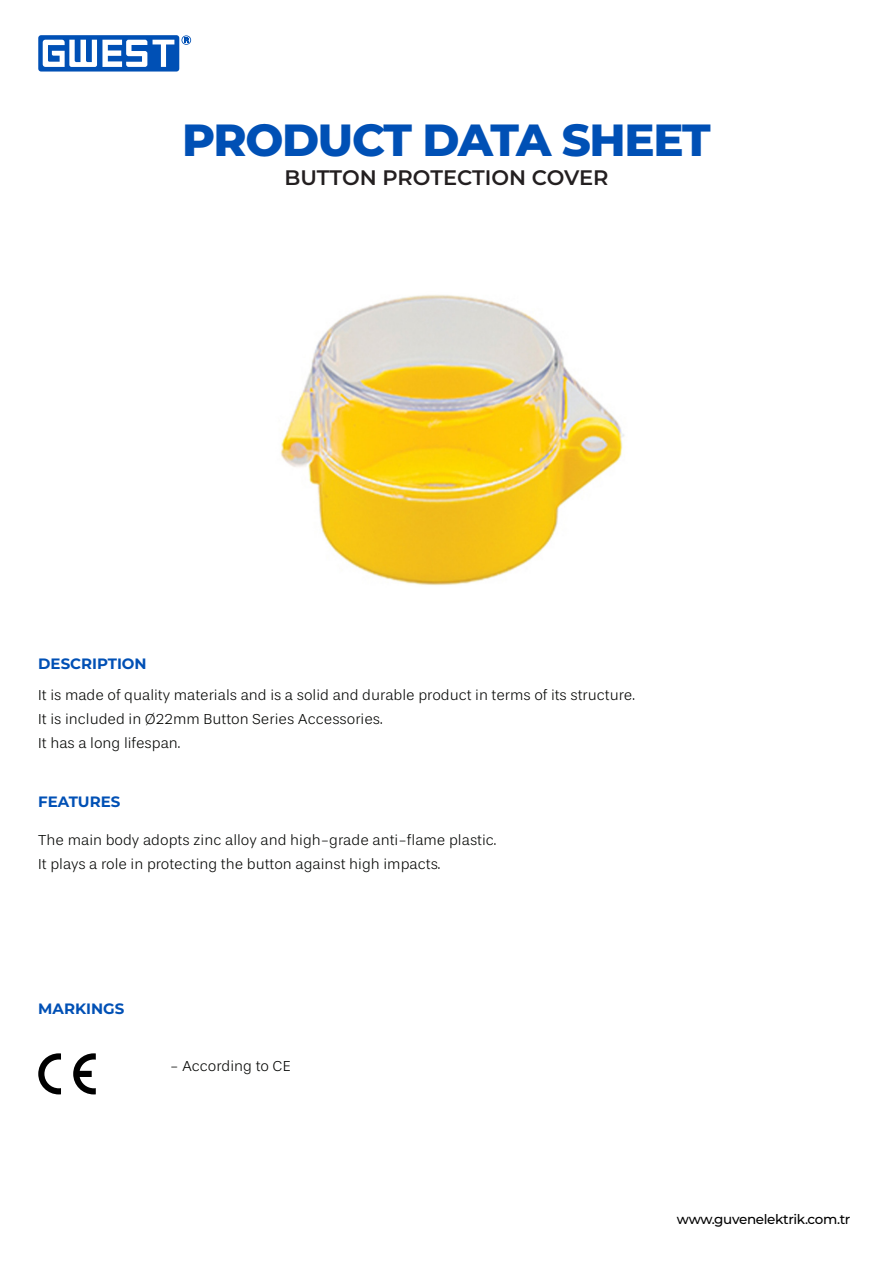
<style>
.page{position:relative;width:893px;height:1263px;background:#fff}
.page>*{position:absolute;margin:0;border:0;box-sizing:border-box;transform-origin:0 0}
.Category_3_Description{font:800 45px "Montserrat";letter-spacing:-.03em;color:#0050b5}
.Category_3_Description-2{font:600 21px "Montserrat";color:#231f20}
.t1{font:300 15px "Stevie Sans";color:#040503}
.t2{font:700 15px "Montserrat";color:#0050b5}
.t3{font:500 13.5px "Montserrat";letter-spacing:-.025em;color:#000}
</style>
<div class="page">
<div style="left:38px;top:35px;width:141px;height:36px;background:#0050b5;border-radius:3px"></div>
<svg style="left:43px;top:40px;width:104px;height:27px"></svg>
<svg style="left:153px;top:40px;width:21px;height:27px"></svg>
<svg style="left:181px;top:35px;width:10px;height:10px"></svg>
<svg style="left:73px;top:1053px;width:23px;height:41px"></svg>
<svg style="left:38px;top:1053px;width:23px;height:41px"></svg>
<img style="left:280px;top:295px;width:344px;height:290px">
<p class="Category_3_Description" style="left:182px;top:107px;width:530px">PRODUCT DATA SHEET</p>
<p class="Category_3_Description-2" style="left:284px;top:162px;width:326px">BUTTON PROTECTION COVER</p>
<p class="t2" style="left:38px;top:653px;width:110px">DESCRIPTION</p>
<p class="t1" style="left:38px;top:686px;width:598px">It is made of quality materials and is a solid and durable product in terms of its structure.</p>
<p class="t1" style="left:38px;top:710px;width:346px">It is included in Ø22mm Button Series Accessories.</p>
<p class="t1" style="left:38px;top:734px;width:144px">It has a long lifespan.</p>
<p class="t2" style="left:38px;top:790px;width:84px">FEATURES</p>
<p class="t1" style="left:38px;top:831px;width:460px">The main body adopts zinc alloy and high-grade anti-flame plastic.</p>
<p class="t1" style="left:38px;top:855px;width:404px">It plays a role in protecting the button against high impacts.</p>
<p class="t2" style="left:38px;top:998px;width:88px">MARKINGS</p>
<p class="t1" style="left:170px;top:1058px;width:122px">- According to CE</p>
<p class="t3" style="left:677px;top:1209px;width:175px">www.guvenelektrik.com.tr</p>
</div>
